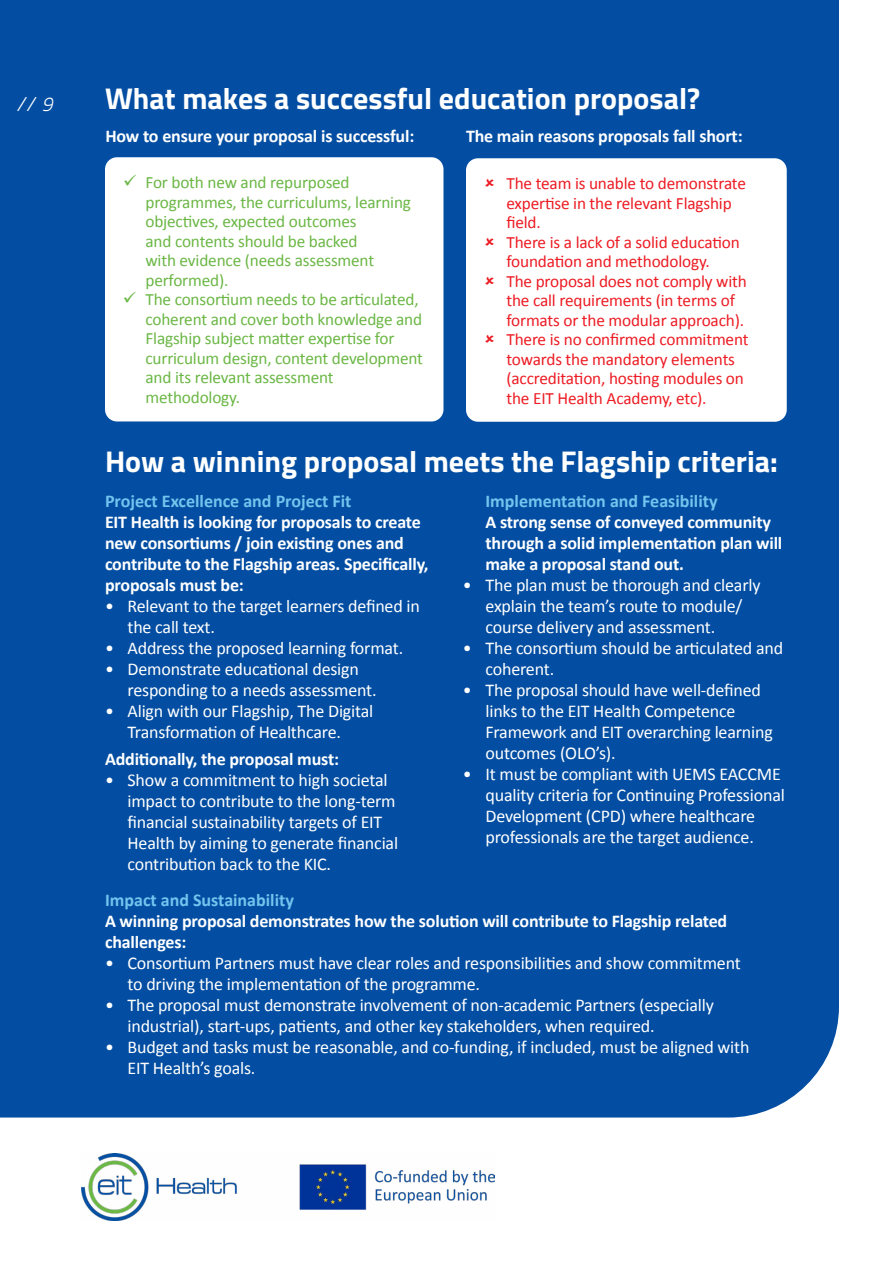
<style>
.page{position:relative;width:893px;height:1263px;background:#fff}
.page>*{position:absolute;margin:0;border:0;box-sizing:border-box;transform-origin:0 0}
.t1{font:700 30px "Titillium Web";color:#fff}
.t2{font:italic 300 19.95px "Titillium Web";color:#fff}
.t3{font:18px/21px "Calibri";letter-spacing:-.01em;color:#fff}
.t4{font:700 18px/21px "Calibri";letter-spacing:-.01em;color:#fff}
.t5{font:700 18px "Calibri";color:#73c4ee}
.t6{font:17.25px/19.5px "Calibri";letter-spacing:-.01em;color:#6bb745}
.t7{font:17.25px/19.5px "Calibri";letter-spacing:-.01em;color:#ed1c24}
</style>
<div class="page">
<img style="left:82px;top:1153px;width:413px;height:67px">
<div style="left:0;top:0;width:839px;height:1117px;background:#034ea2"></div>
<div style="left:466px;top:158px;width:321px;height:264px;background:#fff;border-radius:12px"></div>
<div style="left:105px;top:157px;width:338px;height:264px;background:#fff;border-radius:12px"></div>
<p class="t2" style="left:16px;top:90px;width:38px">// 9</p>
<h1 class="t1" style="left:105px;top:76px;width:597px">What makes a successful education proposal?</h1>
<p class="t4" style="left:105px;top:125px;width:310px">How to ensure your proposal is successful:</p>
<p class="t6" style="left:145px;top:172px;width:279px">For both new and repurposed programmes, the curriculums, learning objectives, expected outcomes<br>and contents should be backed<br>with evidence (needs assessment performed).<br>The consortium needs to be articulated, coherent and cover both knowledge and<br>Flagship subject matter expertise for curriculum design, content development and its relevant assessment methodology.</p>
<p class="t4" style="left:466px;top:125px;width:278px">The main reasons proposals fall short:</p>
<p class="t7" style="left:506px;top:173px;width:244px">The team is unable to demonstrate expertise in the relevant Flagship field.<br>There is a lack of a solid education foundation and methodology.<br>The proposal does not comply with the call requirements (in terms of formats or the modular approach).<br>There is no confirmed commitment towards the mandatory elements (accreditation, hosting modules on the EIT Health Academy, etc).</p>
<h1 class="t1" style="left:105px;top:438px;width:674px">How a winning proposal meets the Flagship criteria:</h1>
<p class="t5" style="left:105px;top:490px;width:248px">Project Excellence and Project Fit</p>
<p class="t4" style="left:105px;top:510px;width:325px">EIT Health is looking for proposals to create new consortiums / join existing ones and contribute to the Flagship areas. Specifically, proposals must be:</p>
<p class="t3" style="left:128px;top:594px;width:294px;text-indent:-22px">• Relevant to the target learners defined in the call text.</p>
<p class="t3" style="left:105px;top:636px;width:300px">• Address the proposed learning format.</p>
<p class="t3" style="left:128px;top:657px;width:251px;text-indent:-22px">• Demonstrate educational design responding to a needs assessment.</p>
<p class="t3" style="left:105px;top:699px;width:270px;text-align:center">• Align with our Flagship, The Digital<br>Transformation of Healthcare.</p>
<p class="t4" style="left:105px;top:748px;width:236px">Additionally, the proposal must:</p>
<p class="t3" style="left:128px;top:769px;width:272px;text-indent:-23px">• Show a commitment to high societal impact to contribute to the long-term financial sustainability targets of EIT Health by aiming to generate financial contribution back to the KIC.</p>
<p class="t5" style="left:485px;top:490px;width:234px">Implementation and Feasibility</p>
<p class="t4" style="left:485px;top:511px;width:298px">A strong sense of conveyed community through a solid implementation plan will make a proposal stand out.</p>
<p class="t3" style="left:485px;top:574px;width:277px;text-indent:-23px">• The plan must be thorough and clearly explain the team’s route to module/ course delivery and assessment.</p>
<p class="t3" style="left:485px;top:637px;width:299px;text-indent:-22px">• The consortium should be articulated and coherent.</p>
<p class="t3" style="left:485px;top:679px;width:289px;text-indent:-22px">• The proposal should have well-defined links to the EIT Health Competence Framework and EIT overarching learning outcomes (OLO’s).</p>
<p class="t3" style="left:485px;top:763px;width:301px;text-indent:-22px">• It must be compliant with UEMS EACCME quality criteria for Continuing Professional Development (CPD) where healthcare professionals are the target audience.</p>
<p class="t5" style="left:105px;top:889px;width:190px">Impact and Sustainability</p>
<p class="t4" style="left:105px;top:910px;width:624px">A winning proposal demonstrates how the solution will contribute to Flagship related challenges:</p>
<p class="t3" style="left:128px;top:952px;width:615px;text-indent:-22px">• Consortium Partners must have clear roles and responsibilities and show commitment to driving the implementation of the programme.</p>
<p class="t3" style="left:128px;top:994px;width:588px;text-indent:-22px">• The proposal must demonstrate involvement of non-academic Partners (especially industrial), start-ups, patients, and other key stakeholders, when required.</p>
<p class="t3" style="left:128px;top:1036px;width:623px;text-indent:-22px">• Budget and tasks must be reasonable, and co-funding, if included, must be aligned with<br>EIT Health’s goals.</p>
</div>
